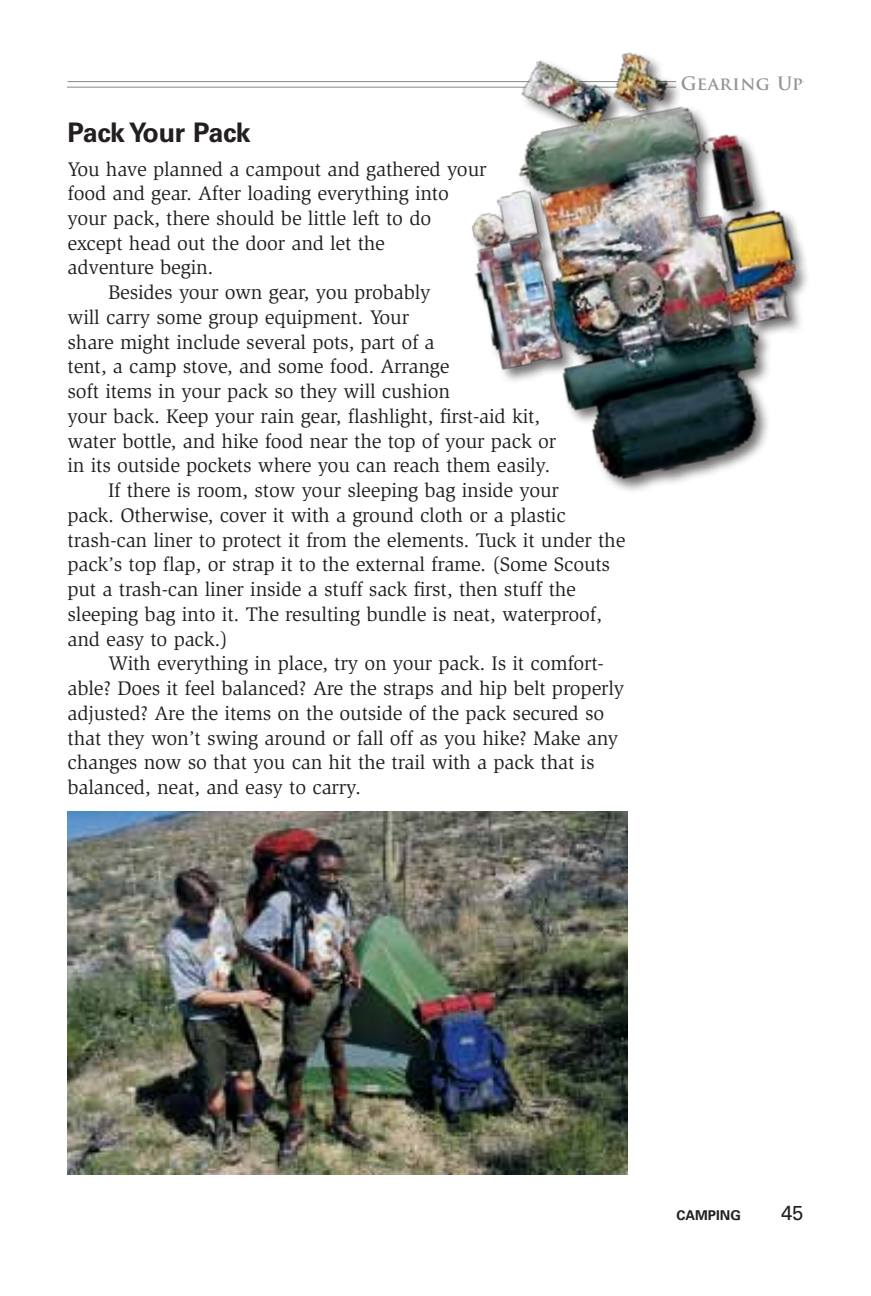
<style>
.page{position:relative;width:871px;height:1296px;background:#fff}
.page>*{position:absolute;margin:0;border:0;box-sizing:border-box;transform-origin:0 0}
.t1{font:700 27px "Univers";letter-spacing:-.03em;color:#231f20}
.t2{font:20.25px "Slimbach";letter-spacing:-.01em;color:#231f20}
.t3{font:20.25px "Univers";color:#231f20}
.t4{font:700 18px "Trajan Pro";letter-spacing:.03em;color:#939598}
.t5{font:700 13.5px "Univers";color:#231f20}
.s1{color:#fff}
</style>
<div class="page">
<hr style="left:67px;top:87px;width:736px;height:1px;background:#939598">
<hr style="left:68px;top:81px;width:735px;height:1px;background:#939598">
<img style="left:420px;top:52px;width:388px;height:439px">
<img style="left:68px;top:811px;width:560px;height:363px">
<h1 class="t1" style="left:68px;top:116px;width:185px">Pack Your Pack</h1>
<p class="t2" style="left:68px;top:157px;width:420px">You have planned a campout and gathered your</p>
<p class="t2" style="left:68px;top:182px;width:383px">food and gear. After loading everything into</p>
<p class="t2" style="left:68px;top:207px;width:365px">your pack, there should be little left to do</p>
<p class="t2" style="left:68px;top:231px;width:319px">except head out the door and let the</p>
<p class="t2" style="left:68px;top:256px;width:147px">adventure begin.</p>
<p class="t2" style="left:108px;top:281px;width:324px">Besides your own gear, you probably</p>
<p class="t2" style="left:68px;top:306px;width:343px">will carry some group equipment. Your</p>
<p class="t2" style="left:68px;top:330px;width:369px">share might include several pots, part of a</p>
<p class="t2" style="left:68px;top:355px;width:383px">tent, a camp stove, and some food. Arrange</p>
<p class="t2" style="left:68px;top:380px;width:384px">soft items in your pack so they will cushion</p>
<p class="t2" style="left:68px;top:405px;width:474px">your back. Keep your rain gear, flashlight, first-aid kit,</p>
<p class="t2" style="left:68px;top:429px;width:490px">water bottle, and hike food near the top of your pack or</p>
<p class="t2" style="left:68px;top:454px;width:484px">in its outside pockets where you can reach them easily.</p>
<p class="t2" style="left:108px;top:479px;width:452px">If there is room, stow your sleeping bag inside your</p>
<p class="t2" style="left:68px;top:504px;width:500px">pack. Otherwise, cover it with a ground cloth or a plastic</p>
<p class="t2" style="left:68px;top:528px;width:559px">trash-can liner to protect it from the elements. Tuck it under the</p>
<p class="t2" style="left:68px;top:553px;width:544px">pack’s top flap, or strap it to the external frame. (Some Scouts</p>
<p class="t2" style="left:68px;top:578px;width:510px">put a trash-can liner inside a stuff sack first, then stuff the</p>
<p class="t2" style="left:68px;top:603px;width:536px">sleeping bag into it. The resulting bundle is neat, waterproof,</p>
<p class="t2" style="left:68px;top:627px;width:162px">and easy to pack.)</p>
<p class="t2" style="left:108px;top:652px;width:497px">With everything in place, try on your pack. Is it comfort-</p>
<p class="t2" style="left:68px;top:677px;width:558px">able? Does it feel balanced? Are the straps and hip belt properly</p>
<p class="t2" style="left:68px;top:702px;width:538px">adjusted? Are the items on the outside of the pack secured so</p>
<p class="t2" style="left:68px;top:726px;width:552px">that they won’t swing around or fall off as you hike? Make any</p>
<p class="t2" style="left:68px;top:751px;width:529px">changes now so that you can hit the trail with a pack that is</p>
<p class="t2" style="left:68px;top:776px;width:295px">balanced, neat, and easy to carry.</p>
<p class="t4" style="left:675px;top:72px;width:129px"><span class="s1">.</span>Gearing Up</p>
<p class="t5" style="left:676px;top:1207px;width:66px">CAMPING</p>
<p class="t3" style="left:781px;top:1200px;width:24px">45</p>
</div>
